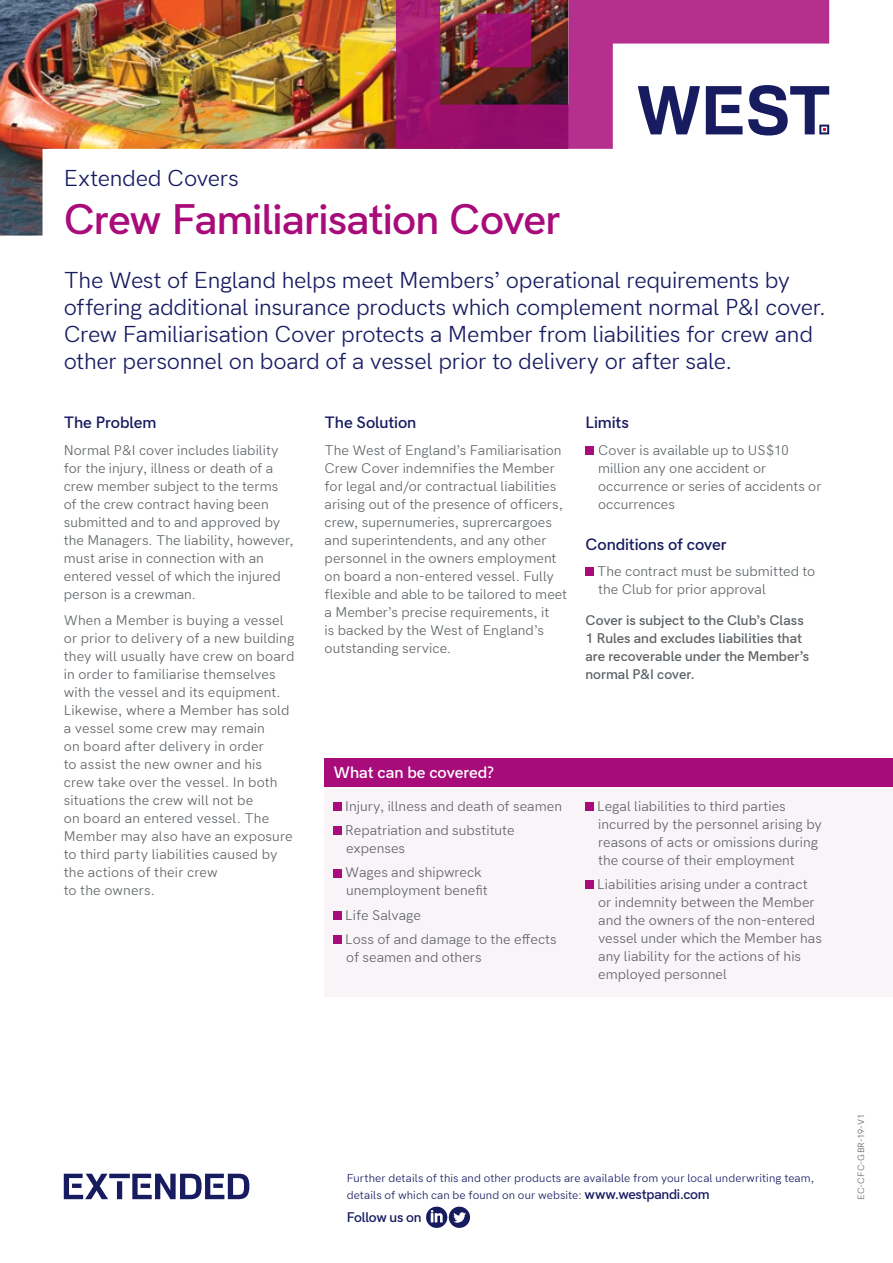
<style>
.page{position:relative;width:893px;height:1263px;background:#fff}
.page>*{position:absolute;margin:0;border:0;box-sizing:border-box;transform-origin:0 0}
.t1{font:600 39px "Hanken Grotesk";letter-spacing:-.02em;color:#a80b7a}
.t2{font:21px/27px "Hanken Grotesk";letter-spacing:-.015em;color:#171b60}
.t3{font:600 15px "Hanken Grotesk";letter-spacing:-.005em;color:#171b60}
.t4{font:600 15px "Hanken Grotesk";letter-spacing:-.005em;color:#fff}
.t5{font:12.75px/18px "Hanken Grotesk";letter-spacing:.005em;color:#5e6367}
.t6{font:600 12.75px/18px "Hanken Grotesk";color:#5e6367}
.t7{font:600 12.75px "Hanken Grotesk";letter-spacing:-.025em;color:#171b60}
.t8{font:10.5px/17.2px "Hanken Grotesk";letter-spacing:.01em;color:#171b60}
.t9{font:8.25px "Hanken Grotesk";letter-spacing:.01em;color:#5e6367}
.s1{font-weight:600;font-size:12.75px}
</style>
<div class="page">
<svg style="left:64px;top:1174px;width:185px;height:25px"></svg>
<svg style="left:426px;top:1206px;width:44px;height:22px"></svg>
<img style="left:0;top:0;width:396px;height:236px">
<svg style="left:396px;top:0;width:433px;height:149px"></svg>
<div style="left:325px;top:758px;width:568px;height:30px;background:#a80b7a"></div>
<div style="left:325px;top:787px;width:568px;height:209px;background:#f9f4f8"></div>
<svg style="left:638px;top:85px;width:191px;height:50px"></svg>
<div style="left:585px;top:446px;width:9px;height:9px;background:#a80b7a"></div>
<div style="left:585px;top:567px;width:9px;height:9px;background:#a80b7a"></div>
<div style="left:333px;top:802px;width:9px;height:8px;background:#a80b7a"></div>
<div style="left:333px;top:826px;width:9px;height:9px;background:#a80b7a"></div>
<div style="left:333px;top:869px;width:9px;height:8px;background:#a80b7a"></div>
<div style="left:333px;top:911px;width:9px;height:9px;background:#a80b7a"></div>
<div style="left:333px;top:935px;width:9px;height:9px;background:#a80b7a"></div>
<div style="left:585px;top:802px;width:9px;height:9px;background:#a80b7a"></div>
<div style="left:585px;top:881px;width:9px;height:8px;background:#a80b7a"></div>
<h2 class="t2" style="left:64px;top:163px;width:177px">Extended Covers</h2>
<h1 class="t1" style="left:64px;top:187px;width:498px">Crew Familiarisation Cover</h1>
<p class="t2" style="left:64px;top:265px;width:764px">The West of England helps meet Members’ operational requirements by offering additional insurance products which complement normal P&amp;I cover.<br>Crew Familiarisation Cover protects a Member from liabilities for crew and other personnel on board of a vessel prior to delivery or after sale.</p>
<p class="t3" style="left:64px;top:410px;width:94px">The Problem</p>
<p class="t5" style="left:64px;top:440px;width:231px">Normal P&amp;I cover includes liability for the injury, illness or death of a crew member subject to the terms of the crew contract having been submitted and to and approved by the Managers. The liability, however, must arise in connection with an entered vessel of which the injured person is a crewman.</p>
<p class="t5" style="left:64px;top:610px;width:232px">When a Member is buying a vessel or prior to delivery of a new building they will usually have crew on board in order to familiarise themselves with the vessel and its equipment.<br>Likewise, where a Member has sold a vessel some crew may remain<br>on board after delivery in order<br>to assist the new owner and his crew take over the vessel. In both situations the crew will not be<br>on board an entered vessel. The<br>Member may also have an exposure to third party liabilities caused by the actions of their crew<br>to the owners.</p>
<p class="t3" style="left:325px;top:410px;width:93px">The Solution</p>
<p class="t5" style="left:325px;top:440px;width:244px">The West of England’s Familiarisation Crew Cover indemnifies the Member for legal and/or contractual liabilities arising out of the presence of officers, crew, supernumeries, suprercargoes and superintendents, and any other personnel in the owners employment on board a non-entered vessel. Fully flexible and able to be tailored to meet a Member’s precise requirements, it<br>is backed by the West of England’s outstanding service.</p>
<p class="t3" style="left:585px;top:410px;width:45px">Limits</p>
<p class="t5" style="left:598px;top:440px;width:225px">Cover is available up to US$10 million any one accident or occurrence or series of accidents or occurrences</p>
<p class="t3" style="left:585px;top:531px;width:143px">Conditions of cover</p>
<p class="t5" style="left:597px;top:561px;width:219px">The contract must be submitted to the Club for prior approval</p>
<p class="t6" style="left:585px;top:610px;width:225px">Cover is subject to the Club’s Class<br>1 Rules and excludes liabilities that are recoverable under the Member’s normal P&amp;I cover.</p>
<p class="t4" style="left:333px;top:760px;width:162px">What can be covered?</p>
<p class="t5" style="left:345px;top:792px;width:218px;line-height:24.5px">Injury, illness and death of seamen<br>Repatriation and substitute</p>
<p class="t5" style="left:345px;top:835px;width:138px;line-height:24.3px">expenses<br>Wages and shipwreck</p>
<p class="t5" style="left:345px;top:877px;width:213px;line-height:24.5px">unemployment benefit<br>Life Salvage<br>Loss of and damage to the effects</p>
<p class="t5" style="left:346px;top:947px;width:137px">of seamen and others</p>
<p class="t5" style="left:597px;top:796px;width:226px">Legal liabilities to third parties incurred by the personnel arising by reasons of acts or omissions during the course of their employment</p>
<p class="t5" style="left:597px;top:874px;width:226px">Liabilities arising under a contract or indemnity between the Member and the owners of the non-entered vessel under which the Member has any liability for the actions of his employed personnel</p>
<p class="t8" style="left:347px;top:1168px;width:469px">Further details of this and other products are available from your local underwriting team, details of which can be found on our website: <span class="s1">www.westpandi.com</span></p>
<p class="t7" style="left:347px;top:1207px;width:76px">Follow us on</p>
<p class="t9" style="left:854px;top:1200px;width:87px;rotate:-90deg">EC-CFC-GBR-19-V1</p>
</div>
